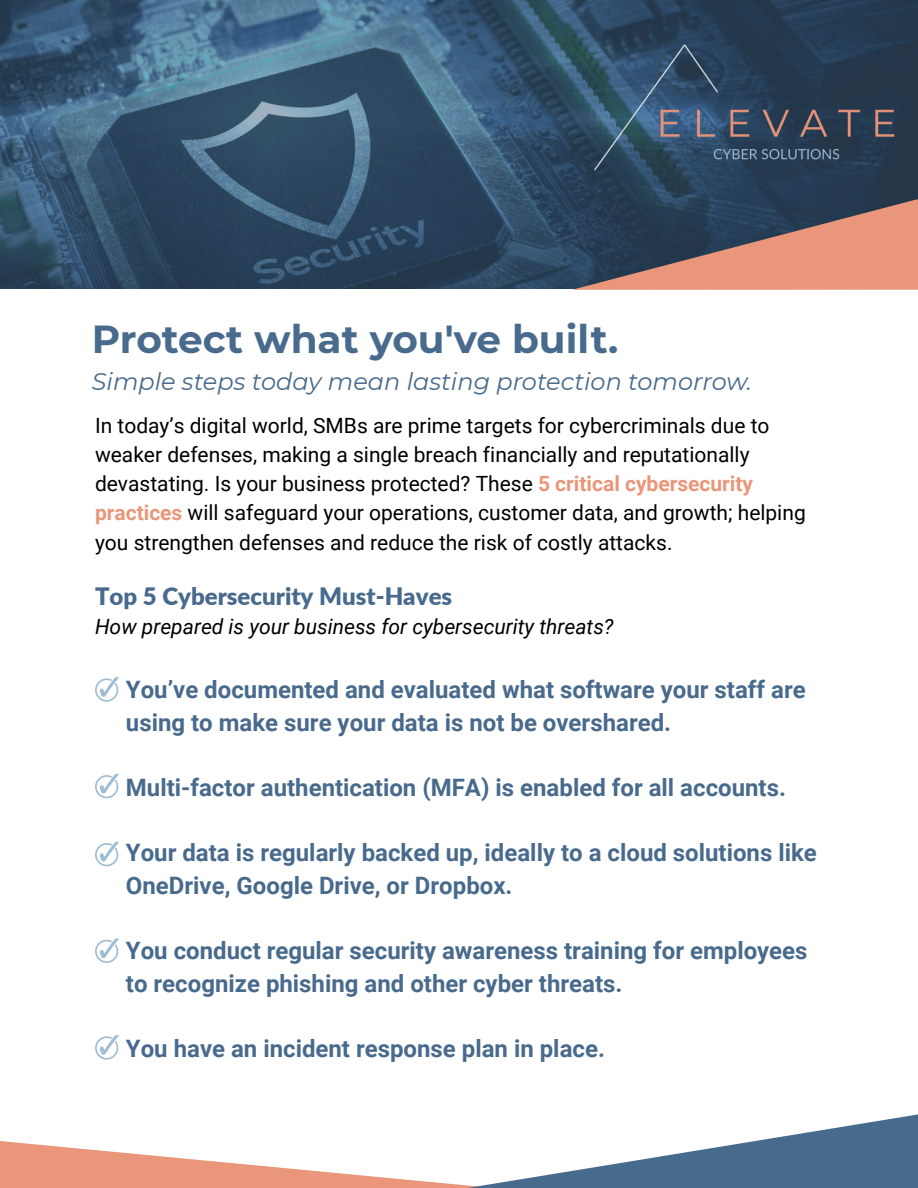
<style>
.page{position:relative;width:918px;height:1188px;background:#fff}
.page>*{position:absolute;margin:0;border:0;box-sizing:border-box;transform-origin:0 0}
.t1{font:700 39px "Montserrat";color:#486a8c}
.t2{font:700 24px/32.7px "Roboto";color:#486a8c}
.t3{font:italic 24px "Montserrat";color:#486a8c}
.t4{font:900 24px "Lato";color:#486a8c}
.t5{font:21px/29.2px "Roboto";color:#000}
.t6{font:italic 21px "Roboto";color:#000}
.s1{font-weight:700;color:#e9967a}
</style>
<div class="page">
<svg style="left:0;top:0;width:918px;height:289px;background:#36546e"></svg>
<img style="left:594px;top:26px;width:307px;height:173px">
<svg style="left:572px;top:199px;width:346px;height:91px;background:#876967"></svg>
<svg style="left:95px;top:677px;width:24px;height:25px"></svg>
<svg style="left:95px;top:774px;width:24px;height:24px"></svg>
<svg style="left:95px;top:842px;width:24px;height:24px"></svg>
<svg style="left:95px;top:938px;width:24px;height:25px"></svg>
<svg style="left:95px;top:1035px;width:24px;height:25px"></svg>
<svg style="left:0;top:1141px;width:410px;height:47px;fill:#e9967a"></svg>
<svg style="left:410px;top:1114px;width:508px;height:74px"></svg>
<p class="t1" style="left:92px;top:315px;width:528px">Protect what you've built.</p>
<p class="t3" style="left:92px;top:367px;width:662px">Simple steps today mean lasting protection tomorrow.</p>
<p class="t5" style="left:95px;top:411px;width:712px">In today’s digital world, SMBs are prime targets for cybercriminals due to weaker defenses, making a single breach financially and reputationally devastating. Is your business protected? These <span class="s1">5 critical cybersecurity practices</span> will safeguard your operations, customer data, and growth; helping you strengthen defenses and reduce the risk of costly attacks.</p>
<p class="t4" style="left:95px;top:581px;width:359px">Top 5 Cybersecurity Must-Haves</p>
<p class="t6" style="left:95px;top:615px;width:520px">How prepared is your business for cybersecurity threats?</p>
<h2 class="t2" style="left:126px;top:674px;width:681px">You’ve documented and evaluated what software your staff are using to make sure your data is not be overshared.</h2>
<p class="t2" style="left:126px;top:771px;width:662px">Multi-factor authentication (MFA) is enabled for all accounts.</p>
<p class="t2" style="left:126px;top:837px;width:692px">Your data is regularly backed up, ideally to a cloud solutions like<br>OneDrive, Google Drive, or Dropbox.</p>
<p class="t2" style="left:126px;top:935px;width:683px">You conduct regular security awareness training for employees to recognize phishing and other cyber threats.</p>
<p class="t2" style="left:126px;top:1032px;width:481px">You have an incident response plan in place.</p>
</div>
